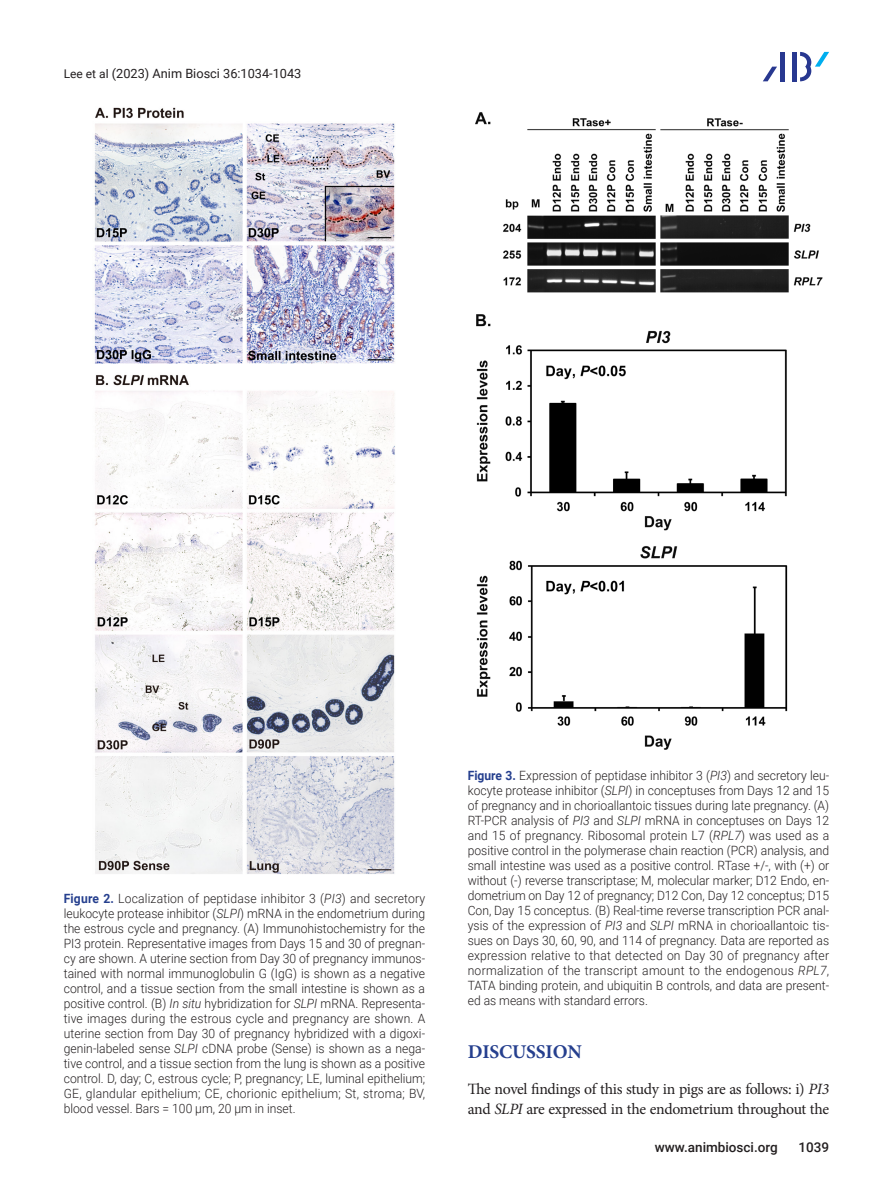
<style>
.page{position:relative;width:893px;height:1191px;background:#fff}
.page>*{position:absolute;margin:0;border:0;box-sizing:border-box;transform-origin:0 0}
.대제목{font:700 19.5px "Minion Pro";letter-spacing:-.01em;color:#253f8e}
.본문{font:15.75px/19.5px "Minion Pro";letter-spacing:-.025em;color:#231f20}
.t1{font:500 13.5px "Roboto";color:#231f20}
.표_그림__제목{font:300 12.75px/15px "Roboto";color:#231f20;text-align:justify;scale:.95 1}
.t2{font:12.75px "Roboto";color:#231f20}
.s1{font-size:12px}
.s2{font-weight:700;color:#253f8e}
.s3{font-style:italic}
</style>
<div class="page">
<div style="left:792px;top:52px;width:5px;height:29px;background:#283890"></div>
<hr style="left:781px;top:52px;width:4px;height:29px;background:#283890">
<svg style="left:763px;top:67px;width:14px;height:14px"></svg>
<svg style="left:800px;top:52px;width:29px;height:29px"></svg>
<img style="left:94px;top:107px;width:301px;height:767px">
<img style="left:475px;top:112px;width:348px;height:638px">
<p class="t2" style="left:64px;top:65px;width:239px"><span class="s1">Lee et al</span> (2023) Anim Biosci 36:1034-1043</p>
<p class="표_그림__제목" style="left:64px;top:890px;width:382px"><span class="s2">Figure 2.</span> Localization of peptidase inhibitor 3 (<span class="s3">PI3</span>) and secretory leukocyte protease inhibitor (<span class="s3">SLPI</span>) mRNA in the endometrium during the estrous cycle and pregnancy. (A) Immunohistochemistry for the PI3 protein. Representative images from Days 15 and 30 of pregnan&shy;cy are shown. A uterine section from Day 30 of pregnancy immunos&shy;tained with normal immunoglobulin G (IgG) is shown as a negative control, and a tissue section from the small intestine is shown as a positive control. (B) <span class="s3">In situ</span> hybridization for <span class="s3">SLPI</span> mRNA. Representa&shy;tive images during the estrous cycle and pregnancy are shown. A uterine section from Day 30 of pregnancy hybridized with a digoxi&shy;genin-labeled sense <span class="s3">SLPI</span> cDNA probe (Sense) is shown as a nega&shy;tive control, and a tissue section from the lung is shown as a positive control. D, day; C, estrous cycle; P, pregnancy; LE, luminal epithelium; GE, glandular epithelium; CE, chorionic epithelium; St, stroma; BV, blood vessel. Bars = 100 µm, 20 µm in inset.</p>
<p class="표_그림__제목" style="left:468px;top:768px;width:382px"><span class="s2">Figure 3.</span> Expression of peptidase inhibitor 3 (<span class="s3">PI3</span>) and secretory leu&shy;kocyte protease inhibitor (<span class="s3">SLPI</span>) in conceptuses from Days 12 and 15 of pregnancy and in chorioallantoic tissues during late pregnancy. (A)<br>RT-PCR analysis of <span class="s3">PI3</span> and <span class="s3">SLPI</span> mRNA in conceptuses on Days 12 and 15 of pregnancy. Ribosomal protein L7 (<span class="s3">RPL7</span>) was used as a positive control in the polymerase chain reaction (PCR) analysis, and small intestine was used as a positive control. RTase +/-, with (+) or without (-) reverse transcriptase; M, molecular marker; D12 Endo, en&shy;dometrium on Day 12 of pregnancy; D12 Con, Day 12 conceptus; D15<br>Con, Day 15 conceptus. (B) Real-time reverse transcription PCR anal&shy;ysis of the expression of <span class="s3">PI3</span> and <span class="s3">SLPI</span> mRNA in chorioallantoic tis&shy;sues on Days 30, 60, 90, and 114 of pregnancy. Data are reported as expression relative to that detected on Day 30 of pregnancy after normalization of the transcript amount to the endogenous <span class="s3">RPL7</span>, TATA binding protein, and ubiquitin B controls, and data are present&shy;ed as means with standard errors.</p>
<p class="대제목" style="left:468px;top:1038px;width:116px">DISCUSSION</p>
<p class="본문" style="left:468px;top:1079px;width:363px">The novel findings of this study in pigs are as follows: i) <span class="s3">PI3 </span>and <span class="s3">SLPI</span> are expressed in the endometrium throughout the</p>
<p class="t1" style="left:655px;top:1137px;width:125px">www.animbiosci.org</p>
<p class="t1" style="left:798px;top:1137px;width:32px">1039</p>
</div>
